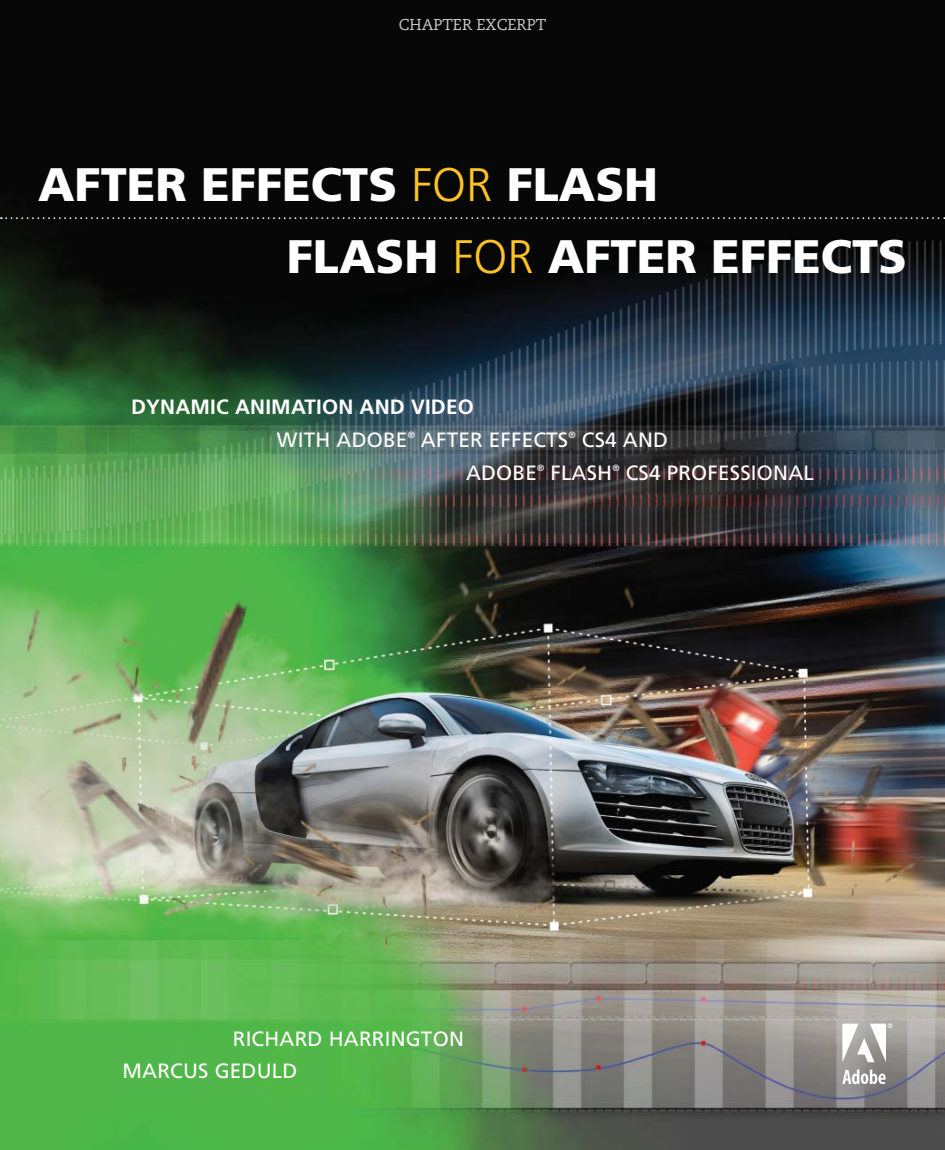
<style>
.page{position:relative;width:945px;height:1150px;background:#fff}
.page>*{position:absolute;margin:0;border:0;box-sizing:border-box;transform-origin:0 0}
.t1{font:900 46.9px/72.1px "Frutiger";color:#fff}
.t2{font:20.65px/32.6px "Frutiger";letter-spacing:.01em;color:#fff}
.t3{font:700 20.65px "Frutiger";letter-spacing:.01em;color:#fff}
.t4{font:15.75px "Caecilia";color:#c6c8ca}
.t5{font:9.1px "Frutiger";color:#fff}
.s1{font-weight:300;color:#ffc424}
</style>
<div class="page">
<img style="left:0;top:0;width:945px;height:1150px">
<svg style="left:842px;top:1023px;width:50px;height:61px"></svg>
<svg style="left:1px;top:217px;width:944px;height:2px;background:#3a3a3a"></svg>
<p class="t4" style="left:399px;top:18px;width:149px">CHAPTER EXCERPT</p>
<h1 class="t1" style="left:287px;top:152px;width:622px;text-indent:-249px">AFTER EFFECTS <span class="s1">FOR</span> FLASH<br>FLASH <span class="s1">FOR</span> AFTER EFFECTS</h1>
<p class="t3" style="left:131px;top:399px;width:344px">DYNAMIC ANIMATION AND VIDEO</p>
<p class="t2" style="left:277px;top:425px;width:132px">WITH ADOBE</p>
<p class="t5" style="left:408px;top:431px;width:9px">®</p>
<p class="t2" style="left:421px;top:425px;width:149px">AFTER EFFECTS</p>
<p class="t5" style="left:569px;top:431px;width:9px">®</p>
<p class="t2" style="left:582px;top:425px;width:88px">CS4 AND</p>
<p class="t2" style="left:466px;top:458px;width:72px">ADOBE</p>
<p class="t5" style="left:537px;top:464px;width:9px">®</p>
<p class="t2" style="left:550px;top:458px;width:63px">FLASH</p>
<p class="t5" style="left:612px;top:464px;width:9px">®</p>
<p class="t2" style="left:626px;top:458px;width:190px">CS4 PROFESSIONAL</p>
<p class="t2" style="left:123px;top:1023px;width:343px;text-indent:110px">RICHARD HARRINGTON<br>MARCUS GEDULD</p>
</div>
